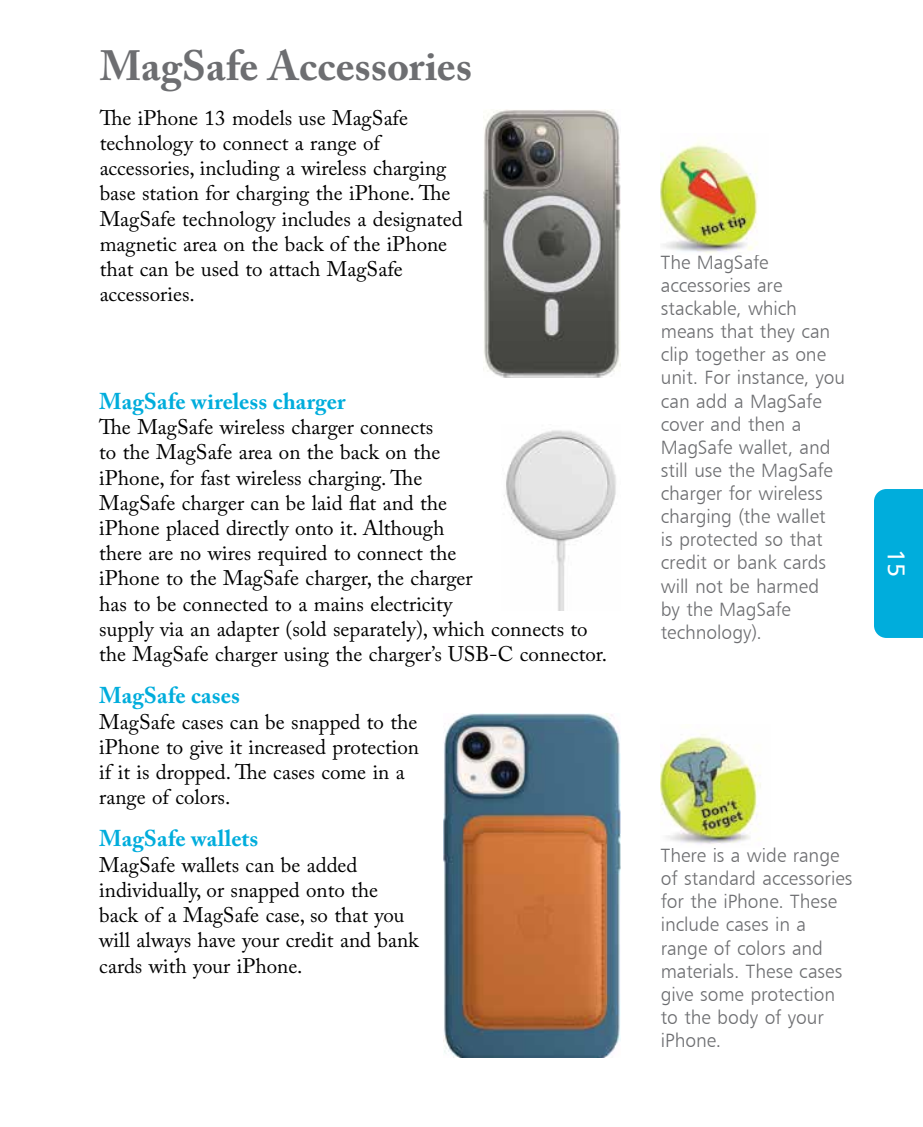
<style>
.page{position:relative;width:923px;height:1127px;background:#fff}
.page>*{position:absolute;margin:0;border:0;box-sizing:border-box;transform-origin:0 0}
.t1{font:700 42px "Adobe Caslon Pro";color:#6d6e71}
.t2{font:24.5px "Humanist 777 BT Roman B";color:#fff}
.t3{font:700 22.75px "Adobe Caslon Pro";letter-spacing:.005em;color:#00addc}
.t4{font:21px/25.2px "Adobe Caslon Pro";color:#000}
.t5{font:19.25px/23.1px "Humanist 777 BT Light B";letter-spacing:-.005em;color:#6d6e71}
</style>
<div class="page">
<div style="left:874px;top:489px;width:49px;height:148px;background:#00addc"></div>
<img style="left:661px;top:734px;width:100px;height:110px">
<img style="left:484px;top:109px;width:136px;height:268px">
<img style="left:504px;top:430px;width:112px;height:180px">
<img style="left:443px;top:713px;width:177px;height:344px">
<img style="left:661px;top:142px;width:97px;height:111px">
<h1 class="t1" style="left:100px;top:41px;width:374px">MagSafe Accessories</h1>
<p class="t4" style="left:100px;top:105px;width:364px">The iPhone 13 models use MagSafe technology to connect a range of accessories, including a wireless charging base station for charging the iPhone. The MagSafe technology includes a designated magnetic area on the back of the iPhone that can be used to attach MagSafe accessories.</p>
<p class="t3" style="left:99px;top:387px;width:248px">MagSafe wireless charger</p>
<p class="t4" style="left:99px;top:414px;width:509px">The MagSafe wireless charger connects<br>to the MagSafe area on the back on the<br>iPhone, for fast wireless charging. The<br>MagSafe charger can be laid flat and the<br>iPhone placed directly onto it. Although<br>there are no wires required to connect the<br>iPhone to the MagSafe charger, the charger<br>has to be connected to a mains electricity<br>supply via an adapter (sold separately), which connects to the MagSafe charger using the charger’s USB-C connector.</p>
<p class="t3" style="left:99px;top:682px;width:142px">MagSafe cases</p>
<p class="t4" style="left:99px;top:708px;width:321px">MagSafe cases can be snapped to the iPhone to give it increased protection if it is dropped. The cases come in a range of colors.</p>
<p class="t3" style="left:99px;top:825px;width:160px">MagSafe wallets</p>
<p class="t4" style="left:99px;top:851px;width:321px">MagSafe wallets can be added individually, or snapped onto the back of a MagSafe case, so that you will always have your credit and bank cards with your iPhone.</p>
<p class="t5" style="left:661px;top:250px;width:186px">The MagSafe accessories are stackable, which means that they can clip together as one unit. For instance, you can add a MagSafe cover and then a<br>MagSafe wallet, and still use the MagSafe charger for wireless charging (the wallet<br>is protected so that credit or bank cards will not be harmed<br>by the MagSafe technology).</p>
<p class="t2" style="left:911px;top:549px;width:30px;rotate:90deg">15</p>
<p class="t5" style="left:661px;top:843px;width:193px">There is a wide range of standard accessories for the iPhone. These include cases in a range of colors and materials. These cases give some protection to the body of your iPhone.</p>
</div>
